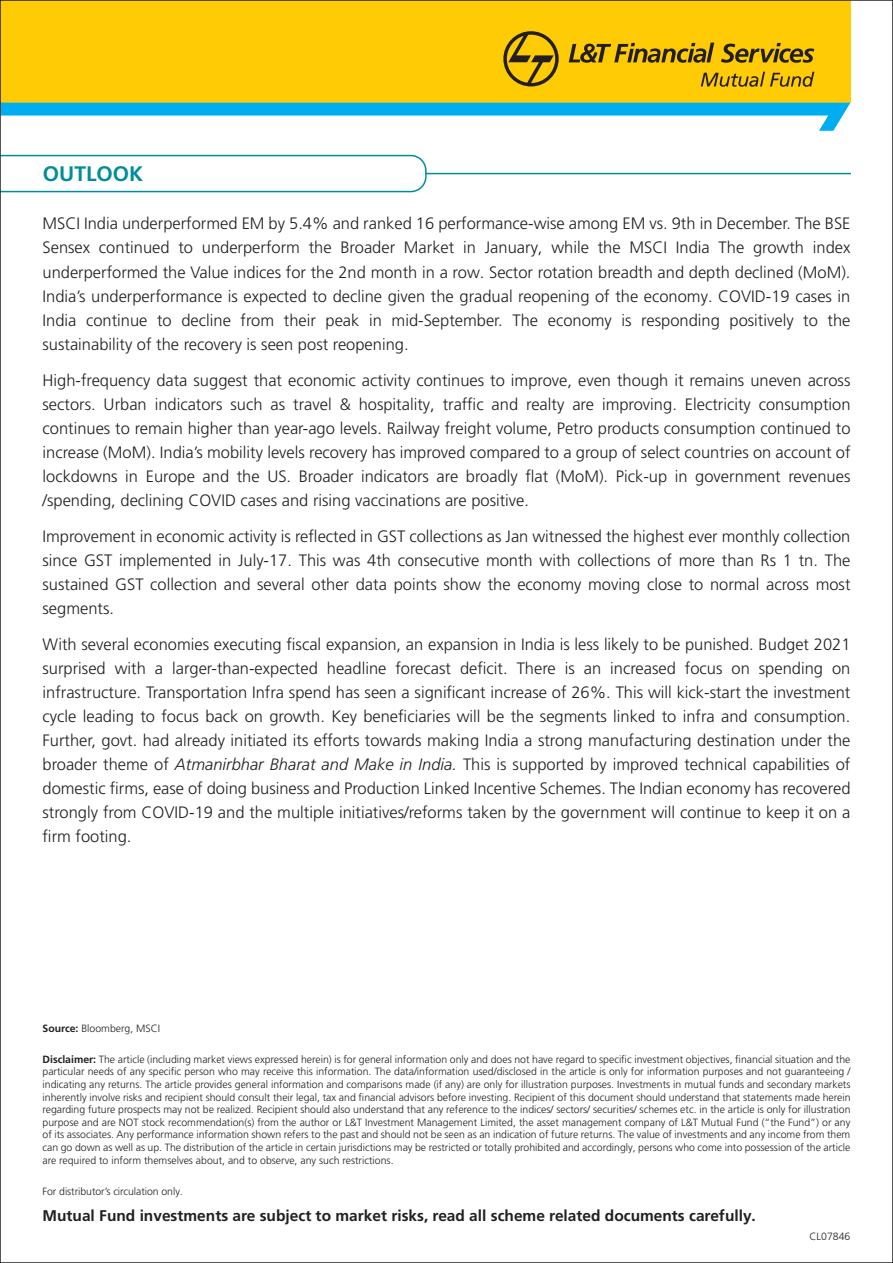
<style>
.page{position:relative;width:893px;height:1263px;background:#fff}
.page>*{position:absolute;margin:0;border:0;box-sizing:border-box;transform-origin:0 0}
.t1{font:700 21px "Frutiger LT Pro";color:#008d9b}
.t2{font:300 16.5px/24px "Frutiger LT Pro";color:#231f20;text-align:justify}
.t3{font:700 15.45px "Frutiger LT Pro";color:#231f20}
.t4{font:300 10.5px/12.6px "Frutiger LT Pro";color:#231f20;text-align:justify}
.s1{font-style:italic}
.s2{font-weight:700}
</style>
<div class="page">
<svg style="left:3px;top:154px;width:424px;height:39px"></svg>
<hr style="left:426px;top:173px;width:425px;height:1px;background:#008d9b">
<div style="left:0;top:0;width:850px;height:103px;background:#ffcb05"></div>
<svg style="left:3px;top:103px;width:847px;height:28px"></svg>
<svg style="left:503px;top:31px;width:56px;height:55px"></svg>
<svg style="left:701px;top:72px;width:113px;height:15px"></svg>
<svg style="left:569px;top:43px;width:145px;height:20px"></svg>
<svg style="left:721px;top:43px;width:93px;height:20px"></svg>
<p class="t1" style="left:43px;top:161px;width:102px">OUTLOOK</p>
<p class="t2" style="left:43px;top:212px;width:809px">MSCI India underperformed EM by 5.4% and ranked 16 performance-wise among EM vs. 9th in December. The BSE Sensex continued to underperform the Broader Market in January, while the MSCI India The growth index underperformed the Value indices for the 2nd month in a row. Sector rotation breadth and depth declined (MoM).<br>India’s underperformance is expected to decline given the gradual reopening of the economy. COVID-19 cases in India continue to decline from their peak in mid-September. The economy is responding positively to the sustainability of the recovery is seen post reopening.</p>
<p class="t2" style="left:43px;top:368px;width:809px">High-frequency data suggest that economic activity continues to improve, even though it remains uneven across sectors. Urban indicators such as travel &amp; hospitality, traffic and realty are improving. Electricity consumption continues to remain higher than year-ago levels. Railway freight volume, Petro products consumption continued to increase (MoM). India’s mobility levels recovery has improved compared to a group of select countries on account of lockdowns in Europe and the US. Broader indicators are broadly flat (MoM). Pick-up in government revenues /spending, declining COVID cases and rising vaccinations are positive.</p>
<p class="t2" style="left:43px;top:524px;width:809px">Improvement in economic activity is reflected in GST collections as Jan witnessed the highest ever monthly collection since GST implemented in July-17. This was 4th consecutive month with collections of more than Rs 1 tn. The sustained GST collection and several other data points show the economy moving close to normal across most segments.</p>
<p class="t2" style="left:43px;top:632px;width:809px">With several economies executing fiscal expansion, an expansion in India is less likely to be punished. Budget 2021 surprised with a larger-than-expected headline forecast deficit. There is an increased focus on spending on infrastructure. Transportation Infra spend has seen a significant increase of 26%. This will kick-start the investment cycle leading to focus back on growth. Key beneficiaries will be the segments linked to infra and consumption.<br>Further, govt. had already initiated its efforts towards making India a strong manufacturing destination under the broader theme of <span class="s1">Atmanirbhar Bharat and Make in India.</span> This is supported by improved technical capabilities of domestic firms, ease of doing business and Production Linked Incentive Schemes. The Indian economy has recovered strongly from COVID-19 and the multiple initiatives/reforms taken by the government will continue to keep it on a firm footing.</p>
<p class="t4" style="left:43px;top:1022px;width:119px"><span class="s2">Source:</span> Bloomberg, MSCI</p>
<p class="t4" style="left:43px;top:1053px;width:809px"><span class="s2">Disclaimer:</span> The article (including market views expressed herein) is for general information only and does not have regard to specific investment objectives, financial situation and the particular needs of any specific person who may receive this information. The data/information used/disclosed in the article is only for information purposes and not guaranteeing / indicating any returns. The article provides general information and comparisons made (if any) are only for illustration purposes. Investments in mutual funds and secondary markets inherently involve risks and recipient should consult their legal, tax and financial advisors before investing. Recipient of this document should understand that statements made herein regarding future prospects may not be realized. Recipient should also understand that any reference to the indices/ sectors/ securities/ schemes etc. in the article is only for illustration purpose and are NOT stock recommendation(s) from the author or L&amp;T Investment Management Limited, the asset management company of L&amp;T Mutual Fund (“the Fund”) or any of its associates. Any performance information shown refers to the past and should not be seen as an indication of future returns. The value of investments and any income from them can go down as well as up. The distribution of the article in certain jurisdictions may be restricted or totally prohibited and accordingly, persons who come into possession of the article are required to inform themselves about, and to observe, any such restrictions.</p>
<p class="t4" style="left:43px;top:1185px;width:142px">For distributor’s circulation only.</p>
<p class="t3" style="left:43px;top:1206px;width:715px">Mutual Fund investments are subject to market risks, read all scheme related documents carefully.</p>
<p class="t4" style="left:810px;top:1230px;width:42px">CL07846</p>
</div>
